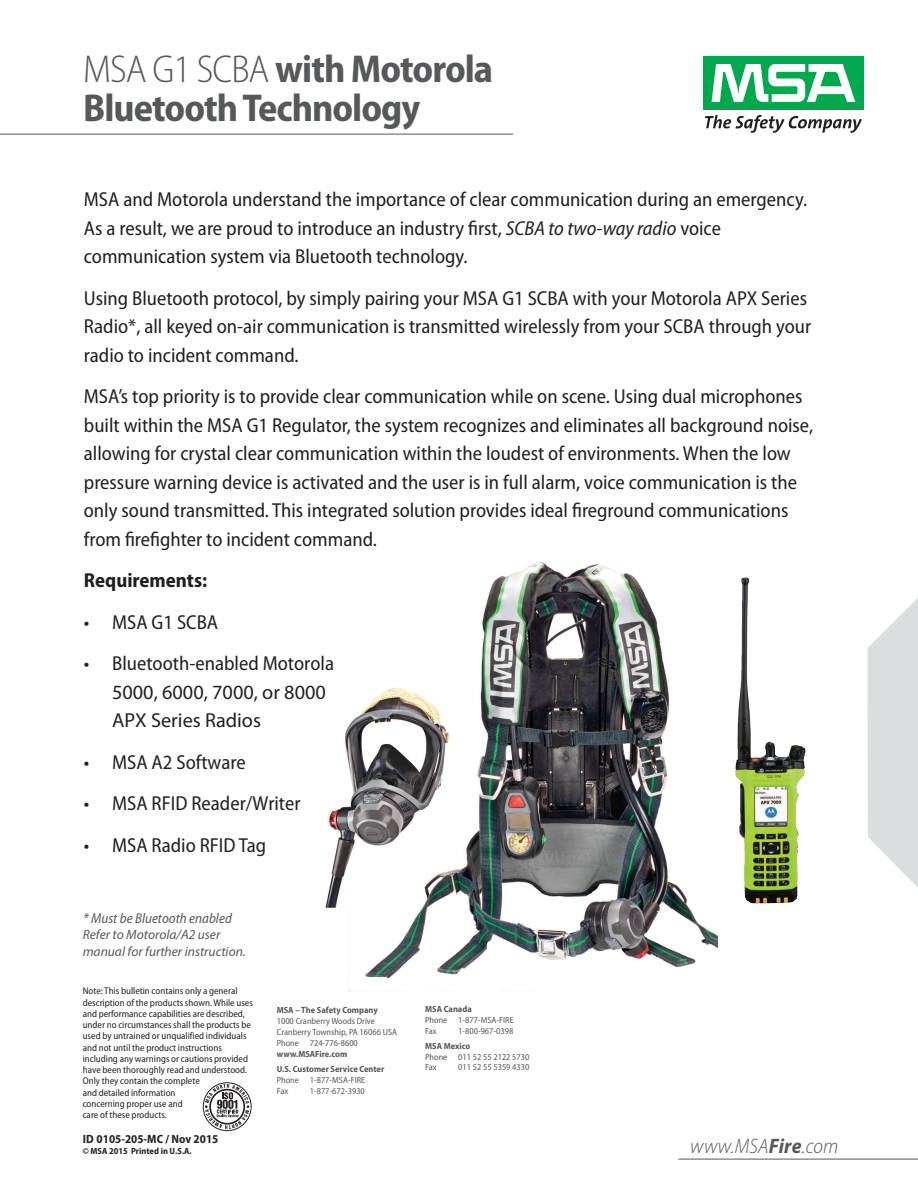
<style>
.page{position:relative;width:918px;height:1188px;background:#fff}
.page>*{position:absolute;margin:0;border:0;box-sizing:border-box;transform-origin:0 0}
.t1{font:700 semi-condensed 39px/39px "Myriad Pro";letter-spacing:-.025em;color:#57585a}
.t2{font:italic 300 semi-condensed 21px "Myriad Pro";letter-spacing:.01em;color:#57585a}
.t3{font:semi-condensed 20.25px/28.5px "Myriad Pro";color:#231f20}
.t4{font:20.25px/28.5px "Myriad Pro";color:#231f20}
.t5{font:700 semi-condensed 20.25px "Myriad Pro";color:#231f20}
.t6{font:italic semi-condensed 14.25px "Myriad Pro";color:#57585a}
.t7{font:italic 13.5px/16.8px "Myriad Pro";color:#57585a}
.t8{font:700 semi-condensed 12px "Myriad Pro";color:#231f20}
.t9{font:semi-condensed 9.75px/11.2px "Myriad Pro";color:#231f20}
.t10{font:semi-condensed 9px/10.8px "Myriad Pro";color:#57585a}
.t11{font:700 semi-condensed 9px/15.1px "Myriad Pro";color:#57585a}
.t12{font:700 semi-condensed 9px "Myriad Pro";color:#231f20}
.s1{font-weight:300}
.s2{font-style:italic}
.s3{font-weight:700}
</style>
<div class="page">
<img style="left:325px;top:562px;width:393px;height:430px">
<hr style="left:0;top:134px;width:513px;height:1px;background:#57585a">
<div style="left:703px;top:56px;width:161px;height:54px;background:#00a94e"></div>
<svg style="left:712px;top:64px;width:143px;height:38px"></svg>
<svg style="left:705px;top:115px;width:157px;height:18px"></svg>
<hr style="left:678px;top:1159px;width:240px;height:1px;background:#57585a">
<div style="left:203px;top:1082px;width:49px;height:49px;border:1px solid #231f20;border-radius:50%"></div>
<svg style="left:205px;top:1084px;width:44px;height:45px"></svg>
<svg style="left:867px;top:598px;width:51px;height:289px"></svg>
<img style="left:735px;top:577px;width:71px;height:326px">
<h1 class="t1" style="left:83px;top:52px;width:412px"><span class="s1">MSA G1 SCBA</span> with Motorola<br>Bluetooth Technology</h1>
<p class="t3" style="left:84px;top:187px;width:725px">MSA and Motorola understand the importance of clear communication during an emergency.<br>As a result, we are proud to introduce an industry first, <span class="s2">SCBA to two-way radio</span> voice communication system via Bluetooth technology.</p>
<p class="t3" style="left:84px;top:285px;width:729px">Using Bluetooth protocol, by simply pairing your MSA G1 SCBA with your Motorola APX Series<br>Radio*, all keyed on-air communication is transmitted wirelessly from your SCBA through your radio to incident command.</p>
<p class="t3" style="left:84px;top:384px;width:731px">MSA’s top priority is to provide clear communication while on scene. Using dual microphones built within the MSA G1 Regulator, the system recognizes and eliminates all background noise, allowing for crystal clear communication within the loudest of environments. When the low pressure warning device is activated and the user is in full alarm, voice communication is the only sound transmitted. This integrated solution provides ideal fireground communications from firefighter to incident command.</p>
<p class="t5" style="left:84px;top:573px;width:125px">Requirements:</p>
<p class="t3" style="left:84px;top:609px;width:136px">• MSA G1 SCBA</p>
<p class="t3" style="left:84px;top:651px;width:252px">• Bluetooth-enabled Motorola</p>
<p class="t4" style="left:112px;top:677px;width:215px">5000, 6000, 7000, or 8000<br>APX Series Radios</p>
<p class="t3" style="left:84px;top:749px;width:164px">• MSA A2 Software</p>
<p class="t3" style="left:84px;top:791px;width:218px">• MSA RFID Reader/Writer</p>
<p class="t3" style="left:84px;top:832px;width:184px">• MSA Radio RFID Tag</p>
<p class="t6" style="left:83px;top:912px;width:150px">* Must be Bluetooth enabled</p>
<p class="t7" style="left:83px;top:926px;width:165px">Refer to Motorola/A2 user manual for further instruction.</p>
<p class="t9" style="left:83px;top:986px;width:172px">Note: This bulletin contains only a general description of the products shown. While uses and performance capabilities are described, under no circumstances shall the products be used by untrained or unqualified individuals and not until the product instructions including any warnings or cautions provided have been thoroughly read and understood.<br>Only they contain the complete<br>and detailed information<br>concerning proper use and<br>care of these products.</p>
<p class="t8" style="left:83px;top:1135px;width:137px">ID 0105-205-MC / Nov 2015</p>
<p class="t12" style="left:83px;top:1148px;width:111px">© MSA 2015 Printed in U.S.A.</p>
<p class="t11" style="left:277px;top:1004px;width:102px">MSA – The Safety Company</p>
<p class="t10" style="left:277px;top:1017px;width:122px">1000 Cranberry Woods Drive<br>Cranberry Township, PA 16066 USA<br>Phone 724-776-8600</p>
<p class="t11" style="left:277px;top:1047px;width:109px">www.MSAFire.com<br>U.S. Customer Service Center</p>
<p class="t10" style="left:277px;top:1076px;width:90px">Phone 1-877-MSA-FIRE<br>Fax</p>
<p class="t10" style="left:310px;top:1086px;width:57px">1-877-672-3930</p>
<p class="t11" style="left:425px;top:1002px;width:48px">MSA Canada</p>
<p class="t10" style="left:425px;top:1015px;width:90px">Phone 1-877-MSA-FIRE<br>Fax</p>
<p class="t10" style="left:458px;top:1026px;width:57px">1-800-967-0398</p>
<p class="t11" style="left:425px;top:1039px;width:47px">MSA Mexico</p>
<p class="t10" style="left:425px;top:1052px;width:106px">Phone 011 52 55 2122 5730<br>Fax</p>
<p class="t10" style="left:458px;top:1063px;width:73px">011 52 55 5359 4330</p>
<p class="t2" style="left:690px;top:1138px;width:150px">www.MSA<span class="s3">Fire</span>.com</p>
</div>
